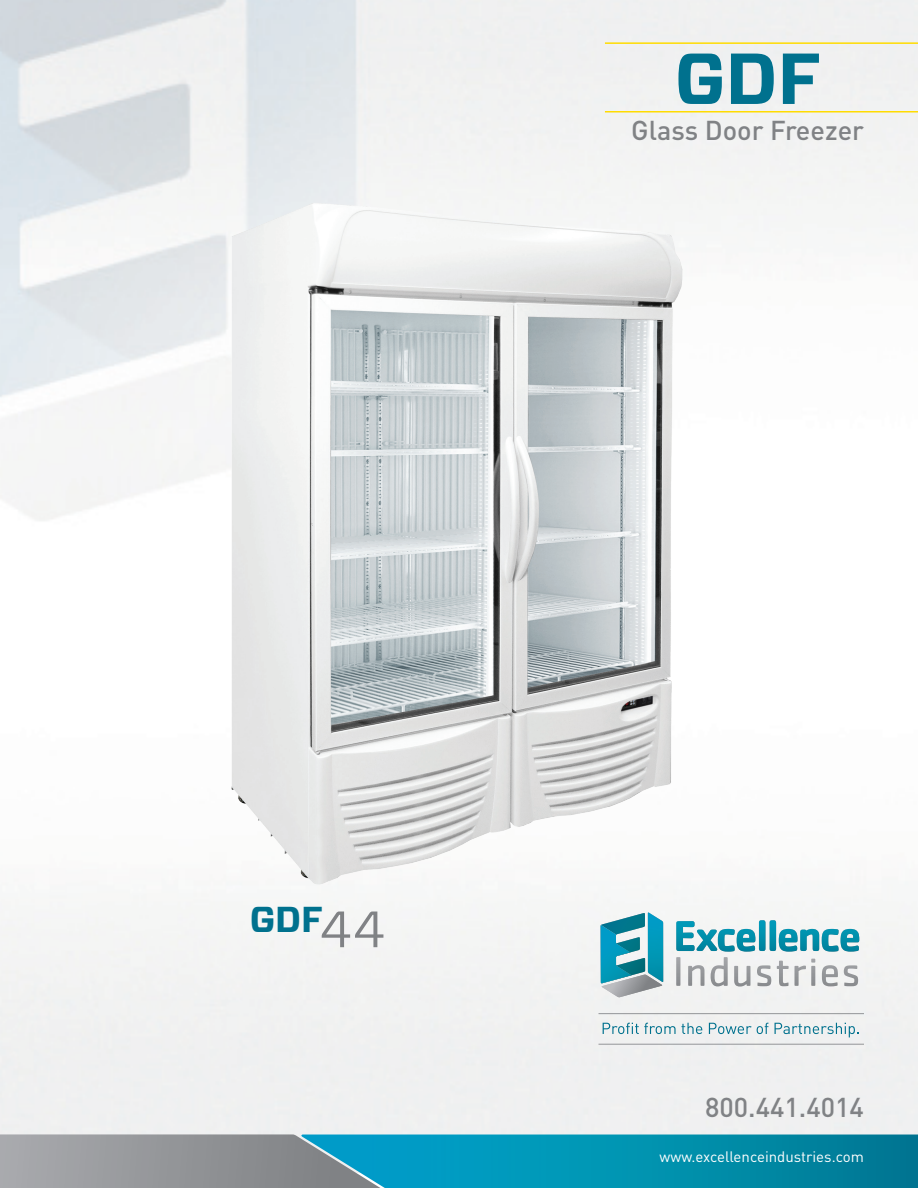
<style>
.page{position:relative;width:918px;height:1188px;background:#fff}
.page>*{position:absolute;margin:0;border:0;box-sizing:border-box;transform-origin:0 0}
.t1{font:700 72px "Vitesse Sans";color:#00718e}
.t2{font:700 36px "Vitesse Sans";color:#00718e}
.t3{font:500 27px "DIN";color:#808285}
.t4{font:15px "DIN";color:#fff}
.s1{font-weight:400;font-size:51px;color:#808285}
</style>
<div class="page">
<img style="left:0;top:0;width:918px;height:1134px">
<svg style="left:676px;top:920px;width:183px;height:67px"></svg>
<svg style="left:601px;top:912px;width:62px;height:85px"></svg>
<svg style="left:603px;top:1023px;width:99px;height:11px"></svg>
<svg style="left:709px;top:1023px;width:59px;height:11px"></svg>
<svg style="left:775px;top:1023px;width:84px;height:14px"></svg>
<hr style="left:599px;top:1013px;width:265px;height:1px;background:#939598">
<hr style="left:599px;top:1044px;width:265px;height:1px;background:#939598">
<hr style="left:605px;top:42px;width:313px;height:2px;background:#ffdc01">
<hr style="left:605px;top:111px;width:313px;height:1px;background:#ffdc01">
<svg style="left:0;top:1134px;width:918px;height:54px;background:#3993a8"></svg>
<img style="left:220px;top:199px;width:468px;height:691px">
<h1 class="t1" style="left:675px;top:31px;width:148px">GDF</h1>
<p class="t3" style="left:631px;top:113px;width:234px">Glass Door Freezer</p>
<h2 class="t2" style="left:250px;top:895px;width:138px">GDF<span class="s1">44</span></h2>
<p class="t3" style="left:705px;top:1090px;width:160px">800.441.4014</p>
<p class="t4" style="left:660px;top:1148px;width:206px">www.excellenceindustries.com</p>
</div>
